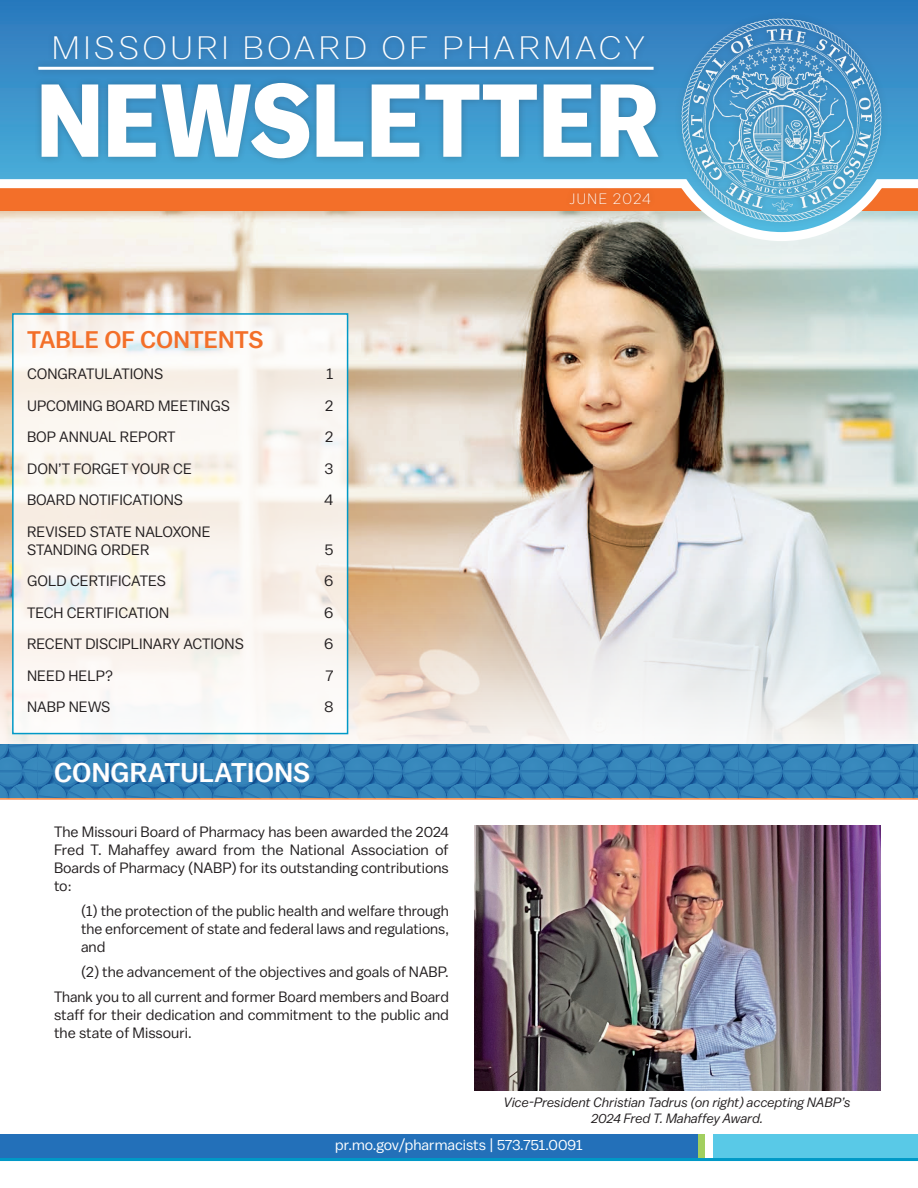
<style>
.page{position:relative;width:918px;height:1188px;background:#fff}
.page>*{position:absolute;margin:0;border:0;box-sizing:border-box;transform-origin:0 0}
.t1{font:700 103.35px "Balto";color:#fff;scale:.91 1}
.t2{font:300 32.4px "Balto";letter-spacing:.1em;color:#fff;scale:1.11 1}
.Article_Header{font:500 27px "Balto";letter-spacing:.01em;color:#fff}
.t3{font:500 24px "Balto";color:#f36f29}
.Body_Text{font:15px/18px "Balto";color:#231f20;text-align:justify}
.Indented_Paragraph{font:15px/18px "Balto";color:#231f20;text-align:justify}
.t4{font:15px "Balto";color:#fff}
.t5{font:300 15px "Balto";letter-spacing:.1em;color:#fff}
.Body_Text-2{font:italic 13.5px/16.2px "Balto";color:#231f20;text-align:center}
</style>
<div class="page">
<div style="left:0;top:1134px;width:918px;height:27px;background:#59c9e7"></div>
<div style="left:705px;top:1134px;width:8px;height:26px;background:#fff"></div>
<div style="left:697px;top:1134px;width:8px;height:26px;background:#a2cf5f"></div>
<div style="left:0;top:1134px;width:697px;height:26px;background:#2370b9"></div>
<hr style="left:0;top:1158px;width:918px;height:3px;background:#0099c7">
<img style="left:0;top:246px;width:918px;height:498px">
<svg style="left:0;top:0;width:918px;height:246px"></svg>
<div style="left:674px;top:11px;width:215px;height:218px;background:#231f20;opacity:.33"></div>
<img style="left:678px;top:17px;width:207px;height:206px">
<div style="left:563px;top:185px;width:93px;height:26px;background:#231f20;opacity:.26"></div>
<div style="left:34px;top:28px;width:631px;height:138px;background:#231f20;opacity:.26"></div>
<div style="left:31px;top:59px;width:630px;height:18px;background:#231f20;opacity:.26"></div>
<hr style="left:38px;top:67px;width:616px;height:3px;background:#fff">
<hr style="left:0;top:798px;width:918px;height:2px;background:#f36f29">
<svg style="left:0;top:744px;width:918px;height:54px;background:#317fb6"></svg>
<svg style="left:11px;top:312px;width:338px;height:423px"></svg>
<img style="left:475px;top:825px;width:405px;height:266px">
<p class="t2" style="left:52px;top:29px;width:536px">MISSOURI BOARD OF PHARMACY</p>
<p class="t1" style="left:37px;top:58px;width:687px">NEWSLETTER</p>
<p class="t3" style="left:27px;top:325px;width:238px">TABLE OF CONTENTS</p>
<p class="Body_Text" style="left:27px;top:365px;width:138px">CONGRATULATIONS</p>
<p class="Body_Text" style="left:326px;top:365px;width:8px">1</p>
<p class="Body_Text" style="left:27px;top:396px;width:204px">UPCOMING BOARD MEETINGS</p>
<p class="Body_Text" style="left:325px;top:396px;width:10px">2</p>
<p class="Body_Text" style="left:27px;top:428px;width:150px">BOP ANNUAL REPORT</p>
<p class="Body_Text" style="left:325px;top:428px;width:10px">2</p>
<p class="Body_Text" style="left:27px;top:459px;width:166px">DON’T FORGET YOUR CE</p>
<p class="Body_Text" style="left:325px;top:459px;width:10px">3</p>
<p class="Body_Text" style="left:27px;top:491px;width:158px">BOARD NOTIFICATIONS</p>
<p class="Body_Text" style="left:325px;top:491px;width:10px">4</p>
<p class="Body_Text" style="left:27px;top:522px;width:185px">REVISED STATE NALOXONE<br>STANDING ORDER</p>
<p class="Body_Text" style="left:325px;top:540px;width:10px">5</p>
<p class="Body_Text" style="left:27px;top:572px;width:141px">GOLD CERTIFICATES</p>
<p class="Body_Text" style="left:324px;top:572px;width:11px">6</p>
<p class="Body_Text" style="left:27px;top:603px;width:144px">TECH CERTIFICATION</p>
<p class="Body_Text" style="left:324px;top:603px;width:11px">6</p>
<p class="Body_Text" style="left:27px;top:635px;width:218px">RECENT DISCIPLINARY ACTIONS</p>
<p class="Body_Text" style="left:324px;top:635px;width:11px">6</p>
<p class="Body_Text" style="left:27px;top:666px;width:88px">NEED HELP?</p>
<p class="Body_Text" style="left:326px;top:666px;width:9px">7</p>
<p class="Body_Text" style="left:27px;top:698px;width:85px">NABP NEWS</p>
<p class="Body_Text" style="left:324px;top:698px;width:10px">8</p>
<p class="Article_Header" style="left:54px;top:756px;width:258px">CONGRATULATIONS</p>
<p class="Body_Text" style="left:54px;top:823px;width:396px">The Missouri Board of Pharmacy has been awarded the 2024<br>Fred T. Mahaffey award from the National Association of Boards of Pharmacy (NABP) for its outstanding contributions to:</p>
<p class="Indented_Paragraph" style="left:81px;top:901px;width:369px">(1) the protection of the public health and welfare through the enforcement of state and federal laws and regulations, and</p>
<p class="Indented_Paragraph" style="left:81px;top:962px;width:369px">(2) the advancement of the objectives and goals of NABP.</p>
<p class="Body_Text" style="left:54px;top:987px;width:396px">Thank you to all current and former Board members and Board staff for their dedication and commitment to the public and the state of Missouri.</p>
<p class="t5" style="left:569px;top:190px;width:83px">JUNE 2024</p>
<p class="Body_Text-2" style="left:504px;top:1094px;width:348px">Vice-President Christian Tadrus (on right) accepting NABP’s<br>2024 Fred T. Mahaffey Award.</p>
<p class="t4" style="left:335px;top:1135px;width:249px">pr.mo.gov/pharmacists | 573.751.0091</p>
</div>
